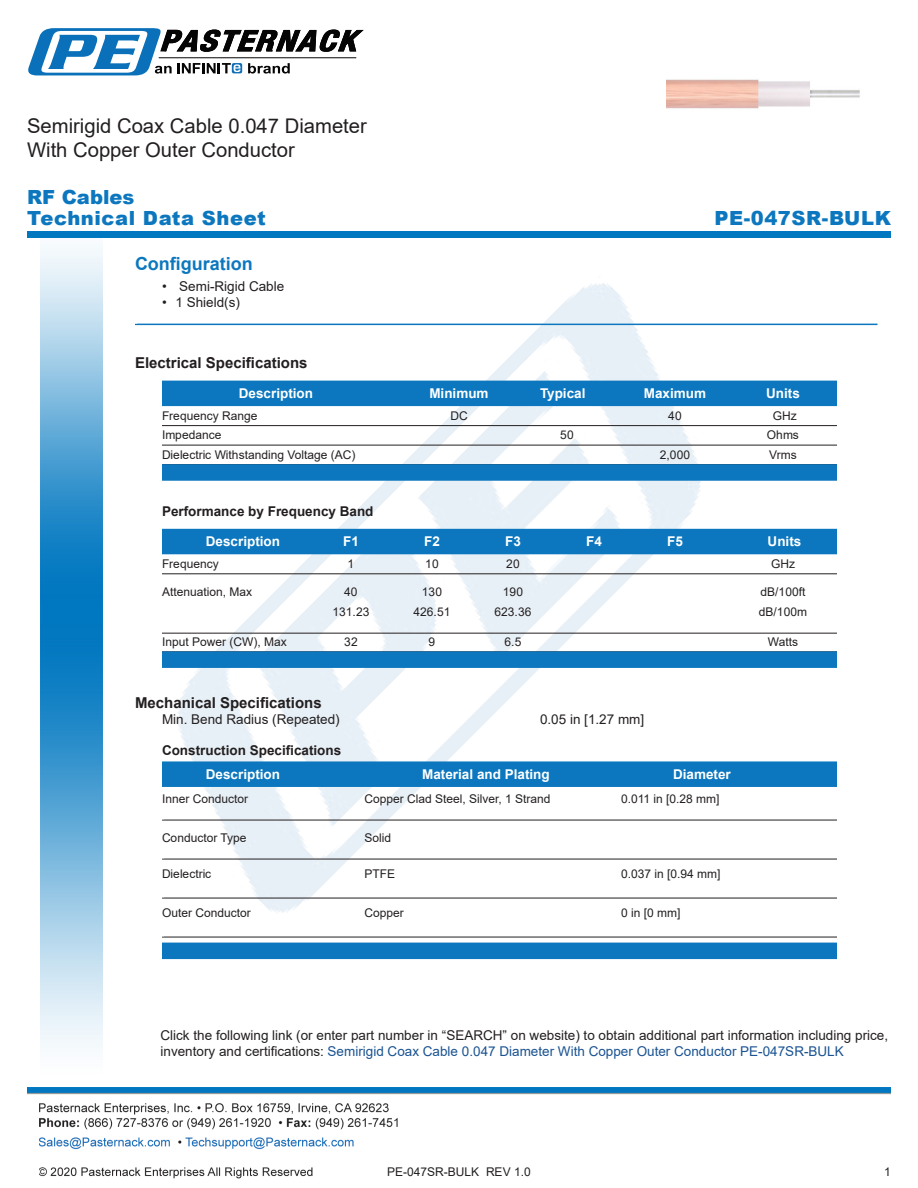
<style>
.page{position:relative;width:918px;height:1188px;background:#fff}
.page>*{position:absolute;margin:0;border:0;box-sizing:border-box;transform-origin:0 0}
.Web_Description_Para{font:20.25px/24.3px "Arial";color:#231f20}
.t1{font:900 19.5px "Arial";letter-spacing:.03em;color:#0c77be}
.t2{font:900 19.5px "Arial";color:#0c77be}
.Head1{font:700 18px "Arial";color:#0c77be}
.Head1-2{font:700 15px "Arial";color:#231f20}
.Description_and_PN_L{font:13.5px/16.2px "Arial";color:#231f20}
.Head2{font:700 13.5px "Arial";color:#231f20}
.Specs_Para{font:13.5px "Arial";color:#231f20}
.Table-Header{font:700 13.5px "Arial";color:#fff}
.Table_Header_Connect{font:700 13.5px "Arial";color:#fff}
.Table_Header_Frequen{font:700 13.5px "Arial";color:#fff}
.Table_Body_Construct{font:12px "Arial";color:#231f20}
.Table_Body_Frequency{font:12px "Arial";color:#231f20}
.Table-Body{font:12px "Arial";color:#231f20}
.Table_Body_Frequency-2{font:7.5px "Arial";color:#fff}
.MarketingDescription{font:700 7.5px "Arial";color:#fff}
.s1{color:#1a5392}
</style>
<div class="page">
<img style="left:39px;top:1103px;width:359px;height:76px">
<img style="left:102px;top:248px;width:719px;height:722px">
<img style="left:40px;top:237px;width:62px;height:811px">
<img style="left:27px;top:1088px;width:864px;height:7px">
<div style="left:27px;top:231px;width:864px;height:6px;background:#0177c0"></div>
<svg style="left:28px;top:28px;width:336px;height:47px"></svg>
<hr style="left:135px;top:324px;width:743px;height:1px;background:#0c77be">
<div style="left:162px;top:381px;width:675px;height:25px;background:#0c77be"></div>
<hr style="left:162px;top:425px;width:675px;height:1px;background:#231f20">
<hr style="left:162px;top:445px;width:675px;height:1px;background:#231f20">
<div style="left:162px;top:464px;width:675px;height:17px;background:#0c77be"></div>
<div style="left:162px;top:529px;width:675px;height:25px;background:#0c77be"></div>
<hr style="left:162px;top:574px;width:675px;height:1px;background:#231f20">
<hr style="left:162px;top:633px;width:675px;height:1px;background:#231f20">
<div style="left:162px;top:651px;width:675px;height:17px;background:#0c77be"></div>
<div style="left:162px;top:761px;width:675px;height:26px;background:#0c77be"></div>
<hr style="left:162px;top:820px;width:675px;height:1px;background:#231f20">
<hr style="left:162px;top:859px;width:675px;height:1px;background:#231f20">
<hr style="left:162px;top:898px;width:675px;height:1px;background:#231f20">
<hr style="left:162px;top:937px;width:675px;height:1px;background:#231f20">
<div style="left:162px;top:943px;width:675px;height:16px;background:#0c77be"></div>
<img style="left:666px;top:79px;width:194px;height:30px">
<h1 class="Web_Description_Para" style="left:27px;top:114px;width:341px">Semirigid Coax Cable 0.047 Diameter<br>With Copper Outer Conductor</h1>
<p class="t2" style="left:27px;top:183px;width:109px">RF Cables</p>
<p class="t1" style="left:27px;top:204px;width:240px">Technical Data Sheet</p>
<p class="t1" style="left:714px;top:203px;width:178px">PE-047SR-BULK</p>
<p class="Head1" style="left:135px;top:251px;width:119px">Configuration</p>
<p class="Description_and_PN_L" style="left:162px;top:278px;width:124px">• Semi-Rigid Cable</p>
<p class="Description_and_PN_L" style="left:162px;top:294px;width:80px">• 1 Shield(s)</p>
<p class="MarketingDescription" style="left:135px;top:316px;width:4px">.</p>
<p class="Head1-2" style="left:135px;top:352px;width:174px">Electrical Specifications</p>
<p class="Table-Header" style="left:239px;top:384px;width:76px">Description</p>
<p class="Table-Header" style="left:429px;top:384px;width:61px">Minimum</p>
<p class="Table-Header" style="left:540px;top:384px;width:47px">Typical</p>
<p class="Table-Header" style="left:644px;top:384px;width:64px">Maximum</p>
<p class="Table-Header" style="left:766px;top:384px;width:35px">Units</p>
<p class="Table-Body" style="left:162px;top:407px;width:97px">Frequency Range</p>
<p class="Table-Body" style="left:450px;top:407px;width:19px">DC</p>
<p class="Table-Body" style="left:668px;top:407px;width:15px">40</p>
<p class="Table-Body" style="left:773px;top:407px;width:25px">GHz</p>
<p class="Table-Body" style="left:162px;top:427px;width:61px">Impedance</p>
<p class="Table-Body" style="left:560px;top:427px;width:15px">50</p>
<p class="Table-Body" style="left:767px;top:427px;width:34px">Ohms</p>
<p class="Table-Body" style="left:162px;top:446px;width:195px">Dielectric Withstanding Voltage (AC)</p>
<p class="Table-Body" style="left:660px;top:446px;width:32px">2,000</p>
<p class="Table-Body" style="left:769px;top:446px;width:29px">Vrms</p>
<p class="Head2" style="left:162px;top:502px;width:213px">Performance by Frequency Band</p>
<p class="Table_Header_Frequen" style="left:206px;top:532px;width:76px">Description</p>
<p class="Table_Header_Frequen" style="left:343px;top:532px;width:17px">F1</p>
<p class="Table_Header_Frequen" style="left:424px;top:532px;width:17px">F2</p>
<p class="Table_Header_Frequen" style="left:505px;top:532px;width:17px">F3</p>
<p class="Table_Header_Frequen" style="left:586px;top:532px;width:17px">F4</p>
<p class="Table_Header_Frequen" style="left:667px;top:532px;width:17px">F5</p>
<p class="Table_Header_Frequen" style="left:768px;top:532px;width:35px">Units</p>
<p class="Table_Body_Frequency" style="left:162px;top:555px;width:58px">Frequency</p>
<p class="Table_Body_Frequency" style="left:348px;top:555px;width:8px">1</p>
<p class="Table_Body_Frequency" style="left:425px;top:555px;width:15px">10</p>
<p class="Table_Body_Frequency" style="left:506px;top:555px;width:15px">20</p>
<p class="Table_Body_Frequency" style="left:771px;top:555px;width:25px">GHz</p>
<p class="Table_Body_Frequency" style="left:162px;top:584px;width:92px">Attenuation, Max</p>
<p class="Table_Body_Frequency" style="left:344px;top:584px;width:15px">40</p>
<p class="Table_Body_Frequency" style="left:422px;top:584px;width:22px">130</p>
<p class="Table_Body_Frequency" style="left:503px;top:584px;width:22px">190</p>
<p class="Table_Body_Frequency" style="left:761px;top:584px;width:46px">dB/100ft</p>
<p class="Table_Body_Frequency" style="left:333px;top:603px;width:38px">131.23</p>
<p class="Table_Body_Frequency" style="left:414px;top:603px;width:38px">426.51</p>
<p class="Table_Body_Frequency" style="left:495px;top:603px;width:38px">623.36</p>
<p class="Table_Body_Frequency" style="left:759px;top:603px;width:50px">dB/100m</p>
<p class="Table_Body_Frequency" style="left:162px;top:633px;width:126px">Input Power (CW), Max</p>
<p class="Table_Body_Frequency" style="left:344px;top:633px;width:15px">32</p>
<p class="Table_Body_Frequency" style="left:429px;top:633px;width:8px">9</p>
<p class="Table_Body_Frequency" style="left:505px;top:633px;width:18px">6.5</p>
<p class="Table_Body_Frequency" style="left:768px;top:633px;width:32px">Watts</p>
<p class="Head1-2" style="left:135px;top:692px;width:188px">Mechanical Specifications</p>
<p class="Specs_Para" style="left:162px;top:710px;width:179px">Min. Bend Radius (Repeated)</p>
<p class="Specs_Para" style="left:540px;top:710px;width:106px">0.05 in [1.27 mm]</p>
<p class="Head2" style="left:162px;top:741px;width:181px">Construction Specifications</p>
<p class="Table_Header_Connect" style="left:206px;top:764px;width:76px">Description</p>
<p class="Table_Header_Connect" style="left:422px;top:764px;width:129px">Material and Plating</p>
<p class="Table_Header_Connect" style="left:673px;top:764px;width:59px">Diameter</p>
<p class="Table_Body_Construct" style="left:162px;top:791px;width:88px">Inner Conductor</p>
<p class="Table_Body_Construct" style="left:364px;top:791px;width:188px">Copper Clad Steel, Silver, 1 Strand</p>
<p class="Table_Body_Construct" style="left:621px;top:791px;width:100px">0.011 in [0.28 mm]</p>
<p class="Table_Body_Frequency-2" style="left:162px;top:812px;width:4px">.</p>
<p class="Table_Body_Construct" style="left:162px;top:830px;width:86px">Conductor Type</p>
<p class="Table_Body_Construct" style="left:364px;top:830px;width:28px">Solid</p>
<p class="Table_Body_Frequency-2" style="left:162px;top:851px;width:4px">.</p>
<p class="Table_Body_Construct" style="left:162px;top:866px;width:51px">Dielectric</p>
<p class="Table_Body_Construct" style="left:364px;top:866px;width:32px">PTFE</p>
<p class="Table_Body_Construct" style="left:621px;top:866px;width:101px">0.037 in [0.94 mm]</p>
<p class="Table_Body_Frequency-2" style="left:162px;top:890px;width:4px">.</p>
<p class="Table_Body_Construct" style="left:162px;top:905px;width:90px">Outer Conductor</p>
<p class="Table_Body_Construct" style="left:364px;top:905px;width:41px">Copper</p>
<p class="Table_Body_Construct" style="left:621px;top:905px;width:61px">0 in [0 mm]</p>
<p class="Table_Body_Frequency-2" style="left:162px;top:929px;width:4px">.</p>
<p class="Description_and_PN_L" style="left:160px;top:1027px;width:729px">Click the following link (or enter part number in “SEARCH” on website) to obtain additional part information including price, inventory and certifications: <span class="s1">Semirigid Coax Cable 0.047 Diameter With Copper Outer Conductor PE-047SR-BULK</span></p>
<p class="Table-Body" style="left:387px;top:1163px;width:145px">PE-047SR-BULK REV 1.0</p>
<p class="Table-Body" style="left:884px;top:1163px;width:8px">1</p>
</div>
